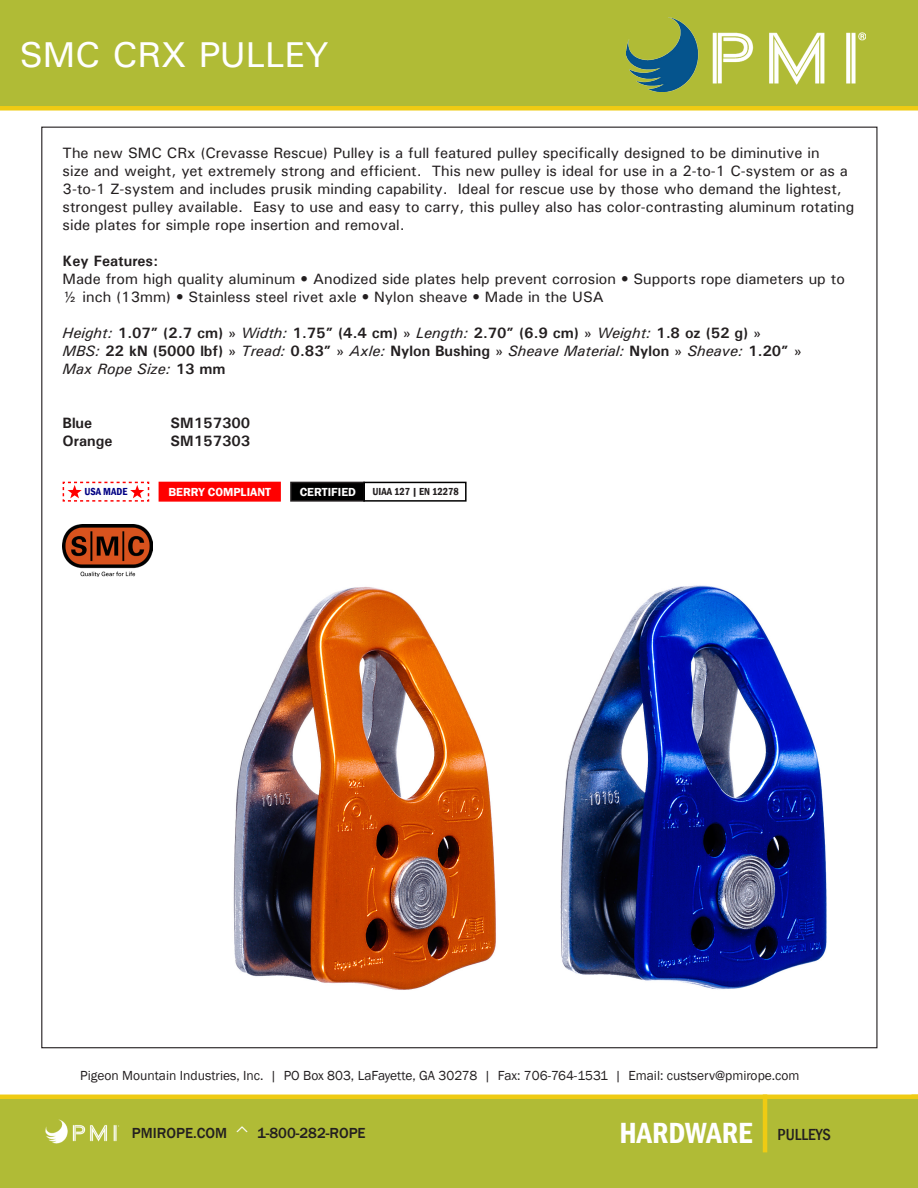
<style>
.page{position:relative;width:918px;height:1188px;background:#fff}
.page>*{position:absolute;margin:0;border:0;box-sizing:border-box;transform-origin:0 0}
.t1{font:500 36px "Univers";color:#fff}
.t2{font:600 condensed 30px "Franklin Gothic";color:#fff}
.t3{font:500 condensed 16.5px "Franklin Gothic";color:#231f20}
.t4{font:500 15px/18px "Univers";color:#231f20}
.t5{font:700 15px "Univers";color:#231f20}
.t6{font:500 15px "Franklin Gothic";color:#231f20}
.t7{font:italic 500 15px "Univers";color:#231f20}
.t8{font:13.5px "Franklin Gothic";color:#231f20}
.t9{font:600 12px "Franklin Gothic";color:#fff}
.t10{font:600 condensed 10.5px "Franklin Gothic";color:#231f20}
.t11{font:600 condensed 10.5px "Franklin Gothic";color:#000083}
.s1{font-weight:500;font-style:italic}
.s2{font-weight:500}
.s3{font-weight:700;font-style:normal}
</style>
<div class="page">
<div style="left:0;top:1097px;width:918px;height:91px;background:#b0bb36"></div>
<img style="left:45px;top:1119px;width:74px;height:25px">
<hr style="left:0;top:1095px;width:918px;height:4px;background:#efcb13">
<hr style="left:763px;top:1095px;width:4px;height:57px;background:#efcb13">
<div style="left:0;top:0;width:918px;height:108px;background:#b0bb36"></div>
<div style="left:0;top:106px;width:918px;height:5px;background:#efcb13"></div>
<img style="left:626px;top:17px;width:239px;height:74px">
<img style="left:63px;top:525px;width:89px;height:52px">
<div style="left:159px;top:482px;width:122px;height:20px;background:#f00;border:2px solid #f00"></div>
<svg style="left:62px;top:481px;width:88px;height:21px"></svg>
<img style="left:560px;top:585px;width:267px;height:405px">
<img style="left:233px;top:587px;width:263px;height:403px">
<div style="left:291px;top:482px;width:73px;height:19px;background:#000"></div>
<div style="left:290px;top:482px;width:75px;height:20px;border:2px solid #231f20"></div>
<div style="left:363px;top:482px;width:104px;height:20px;border:2px solid #000"></div>
<p class="t1" style="left:19px;top:31px;width:312px">SMC CRX PULLEY</p>
<p class="t4" style="left:63px;top:144px;width:793px">The new SMC CRx (Crevasse Rescue) Pulley is a full featured pulley specifically designed to be diminutive in<br>size and weight, yet extremely strong and efficient. This new pulley is ideal for use in a 2-to-1 C-system or as a 3-to-1 Z-system and includes prusik minding capability. Ideal for rescue use by those who demand the lightest, strongest pulley available. Easy to use and easy to carry, this pulley also has color-contrasting aluminum rotating side plates for simple rope insertion and removal.</p>
<p class="t5" style="left:63px;top:252px;width:97px">Key Features:</p>
<p class="t4" style="left:63px;top:270px;width:784px">Made from high quality aluminum • Anodized side plates help prevent corrosion • Supports rope diameters up to ½ inch (13mm) • Stainless steel rivet axle • Nylon sheave • Made in the USA</p>
<p class="t5" style="left:63px;top:324px;width:700px"><span class="s1">Height:</span> 1.07” (2.7 cm) <span class="s2">»</span> <span class="s1">Width:</span> 1.75” (4.4 cm) <span class="s2">»</span> <span class="s1">Length:</span> 2.70” (6.9 cm) <span class="s2">»</span> <span class="s1">Weight:</span> 1.8 oz (52 g) <span class="s2">»</span></p>
<p class="t5" style="left:63px;top:342px;width:741px"><span class="s1">MBS:</span> 22 kN (5000 lbf) <span class="s2">»</span> <span class="s1">Tread:</span> 0.83” <span class="s2">»</span> <span class="s1">Axle:</span> Nylon Bushing <span class="s2">»</span> <span class="s1">Sheave Material:</span> Nylon <span class="s2">»</span> <span class="s1">Sheave:</span> 1.20” <span class="s2">»</span></p>
<p class="t7" style="left:63px;top:359px;width:164px">Max Rope Size: <span class="s3">13 mm</span></p>
<p class="t5" style="left:63px;top:414px;width:31px">Blue</p>
<p class="t5" style="left:171px;top:414px;width:81px">SM157300</p>
<p class="t5" style="left:63px;top:432px;width:51px">Orange</p>
<p class="t5" style="left:171px;top:432px;width:81px">SM157303</p>
<p class="t11" style="left:84px;top:485px;width:45px">USA MADE</p>
<p class="t9" style="left:168px;top:484px;width:104px">BERRY COMPLIANT</p>
<p class="t9" style="left:300px;top:484px;width:58px">CERTIFIED</p>
<p class="t10" style="left:373px;top:485px;width:88px">UIAA 127 | EN 12278</p>
<p class="t8" style="left:80px;top:1067px;width:721px">Pigeon Mountain Industries, Inc. | PO Box 803, LaFayette, GA 30278 | Fax: 706-764-1531 | Email: custserv@pmirope.com</p>
<p class="t6" style="left:132px;top:1123px;width:97px">PMIROPE.COM</p>
<p class="t6" style="left:257px;top:1123px;width:110px">1-800-282-ROPE</p>
<p class="t2" style="left:619px;top:1113px;width:135px">HARDWARE</p>
<p class="t3" style="left:778px;top:1124px;width:55px">PULLEYS</p>
</div>
